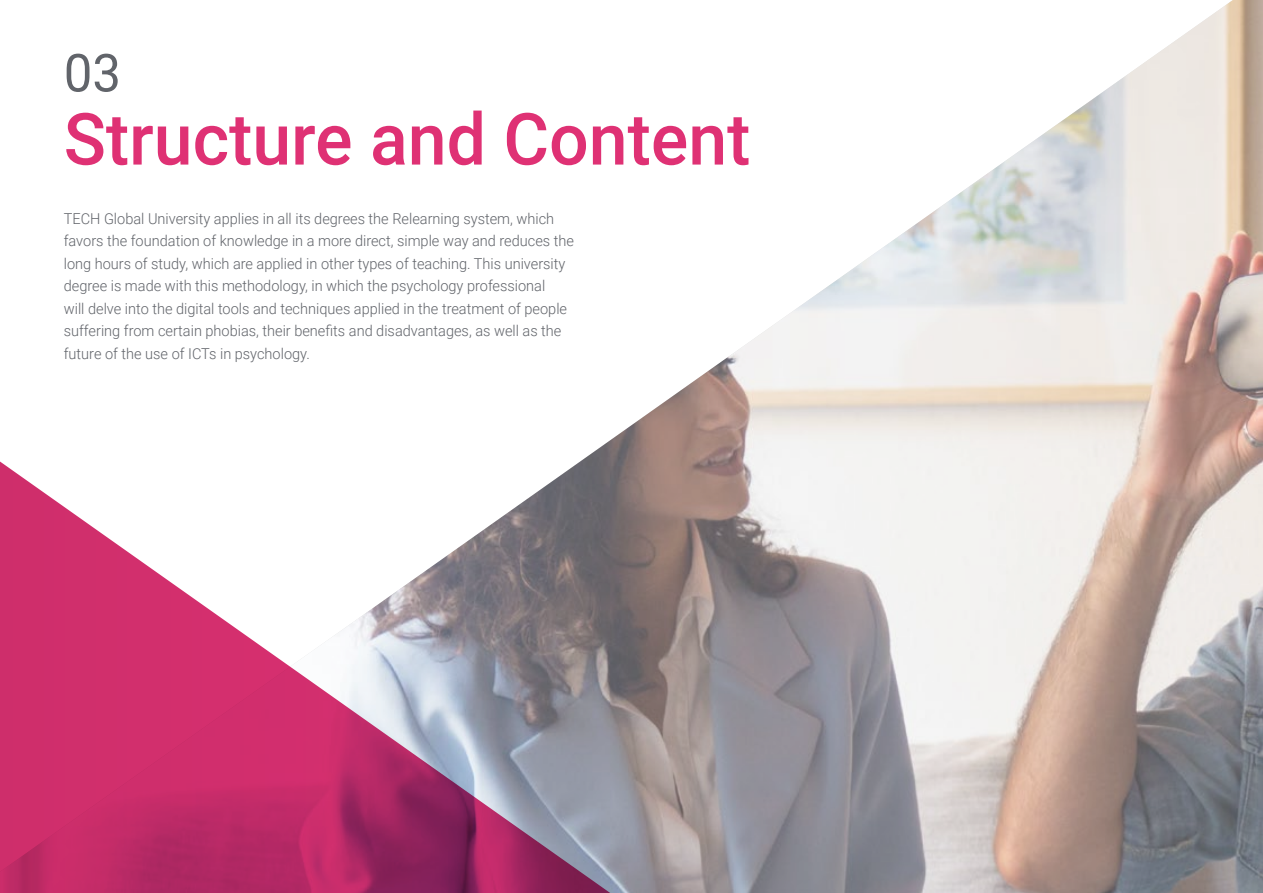
<style>
.page{position:relative;width:1263px;height:893px;background:#fff}
.page>*{position:absolute;margin:0;border:0;box-sizing:border-box;transform-origin:0 0}
.t1{font:500 72px "Roboto";color:#df3174}
.t2{font:52.5px "Roboto";color:#61646a}
.t3{font:300 15px/22.5px "Roboto";color:#61646a}
</style>
<div class="page">
<img style="left:602px;top:0;width:661px;height:893px">
<svg style="left:0;top:446px;width:640px;height:447px"></svg>
<h2 class="t2" style="left:64px;top:36px;width:59px">03</h2>
<h1 class="t1" style="left:64px;top:89px;width:688px">Structure and Content</h1>
<p class="t3" style="left:64px;top:207px;width:512px">TECH Global University applies in all its degrees the Relearning system, which favors the foundation of knowledge in a more direct, simple way and reduces the long hours of study, which are applied in other types of teaching. This university degree is made with this methodology, in which the psychology professional<br>will delve into the digital tools and techniques applied in the treatment of people suffering from certain phobias, their benefits and disadvantages, as well as the future of the use of ICTs in psychology.</p>
</div>
